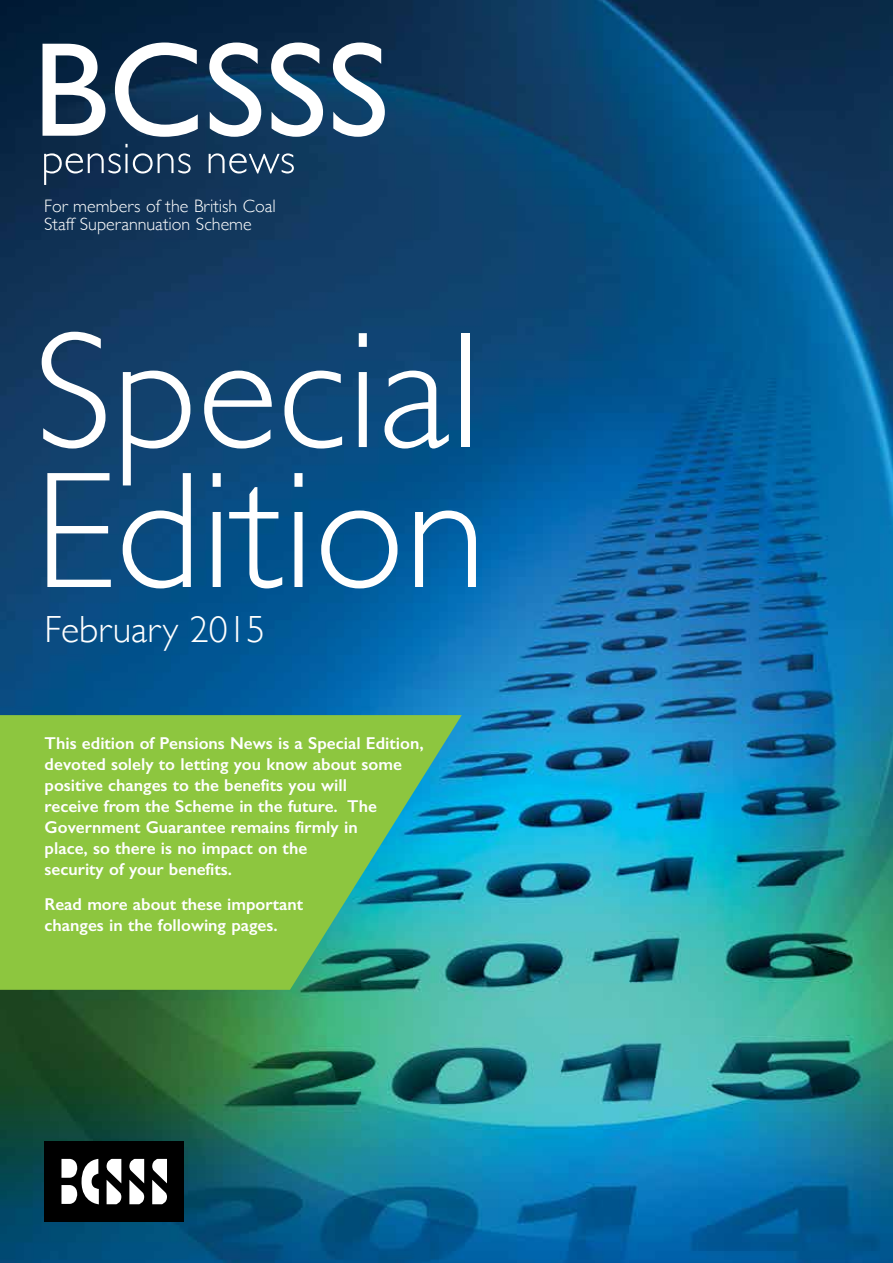
<style>
.page{position:relative;width:893px;height:1263px;background:#fff}
.page>*{position:absolute;margin:0;border:0;box-sizing:border-box;transform-origin:0 0}
.t1{font:300 166.95px/139.9px "Gill Sans";color:#fff}
.t2{font:300 37.8px "Gill Sans";color:#fff}
.t3{font:300 18px/18px "Gill Sans";color:#fff}
.t4{font:600 17.25px/21px "Gill Sans";color:#fff}
</style>
<div class="page">
<img style="left:0;top:0;width:893px;height:1263px">
<svg style="left:0;top:715px;width:462px;height:275px;background:#77bd52"></svg>
<svg style="left:43px;top:43px;width:342px;height:94px"></svg>
<svg style="left:44px;top:144px;width:250px;height:41px;background:#2c4a68"></svg>
<div style="left:45px;top:1141px;width:139px;height:81px;background:#000"></div>
<svg style="left:61px;top:1159px;width:38px;height:45px"></svg>
<svg style="left:107px;top:1159px;width:14px;height:45px"></svg>
<svg style="left:129px;top:1159px;width:15px;height:45px"></svg>
<svg style="left:152px;top:1159px;width:15px;height:45px"></svg>
<p class="t3" style="left:44px;top:197px;width:233px">For members of the British Coal<br>Staff Superannuation Scheme</p>
<h1 class="t1" style="left:34px;top:315px;width:454px">Special<br>Edition</h1>
<h2 class="t2" style="left:45px;top:600px;width:222px">February 2015</h2>
<p class="t4" style="left:45px;top:733px;width:380px">This edition of Pensions News is a Special Edition, devoted solely to letting you know about some positive changes to the benefits you will<br>receive from the Scheme in the future. The Government Guarantee remains firmly in<br>place, so there is no impact on the<br>security of your benefits.</p>
<p class="t4" style="left:45px;top:893px;width:260px">Read more about these important changes in the following pages.</p>
</div>
